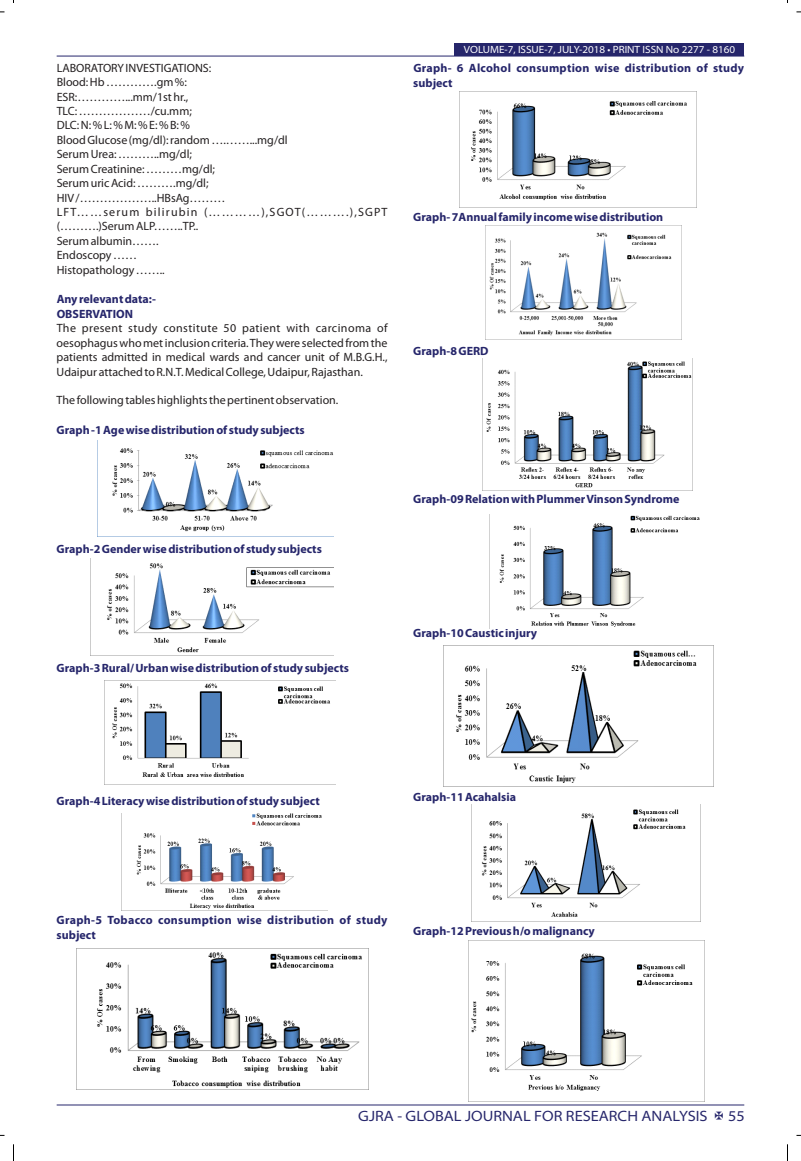
<style>
.page{position:relative;width:801px;height:1161px;background:#fff}
.page>*{position:absolute;margin:0;border:0;box-sizing:border-box;transform-origin:0 0}
.t1{font:semi-expanded 15px "Myriad Pro";color:#26266b}
.t2{font:12px/14.4px "Myriad Pro";color:#231f20}
.t3{font:700 12px/14.9px "Myriad Pro";color:#26266b}
.t4{font:700 12px/14.9px "Myriad Pro";letter-spacing:.025em;color:#26266b}
.t5{font:700 12px/14.9px "Myriad Pro";letter-spacing:.02em;color:#26266b}
.t6{font:semi-expanded 10.5px "Myriad Pro";color:#fff}
</style>
<div class="page">
<img style="left:112px;top:448px;width:222px;height:84px">
<img style="left:90px;top:558px;width:244px;height:98px">
<img style="left:104px;top:681px;width:226px;height:103px">
<img style="left:121px;top:813px;width:201px;height:97px">
<img style="left:77px;top:948px;width:291px;height:140px">
<img style="left:459px;top:92px;width:228px;height:115px">
<img style="left:486px;top:232px;width:195px;height:108px">
<img style="left:483px;top:361px;width:209px;height:130px">
<img style="left:489px;top:515px;width:211px;height:113px">
<img style="left:456px;top:650px;width:241px;height:133px">
<img style="left:471px;top:804px;width:229px;height:118px">
<img style="left:468px;top:941px;width:236px;height:161px">
<hr style="left:57px;top:1105px;width:687px;height:1px;background:#26266b">
<svg style="left:13px;top:1144px;width:1px;height:17px"></svg>
<svg style="left:787px;top:1144px;width:1px;height:17px"></svg>
<hr style="left:57px;top:56px;width:687px;height:1px;background:#26266b">
<div style="left:455px;top:43px;width:289px;height:13px;background:#26266b"></div>
<p class="t2" style="left:57px;top:62px;width:332px">LABORATORY INVESTIGATIONS:<br>Blood: Hb ………….gm %:<br>ESR:…………...mm/1st hr.,<br>TLC: ………………/cu.mm;<br>DLC: N: % L: % M: % E: % B: %<br>Blood Glucose (mg/dl): random ….……...mg/dl<br>Serum Urea: ………..mg/dl;<br>Serum Creatinine: ………mg/dl;<br>Serum uric Acid: ……….mg/dl;<br>HIV /………………..HBsAg………<br>LFT……serum bilirubin (…………),SGOT(……….),SGPT (……….)Serum ALP……..TP..<br>Serum albumin…….<br>Endoscopy ……<br>Histopathology ……..</p>
<p class="t3" style="left:57px;top:293px;width:101px">Any relevant data:-<br>OBSERVATION</p>
<p class="t2" style="left:57px;top:322px;width:332px;text-align:justify">The present study constitute 50 patient with carcinoma of oesophagus who met inclusion criteria. They were selected from the patients admitted in medical wards and cancer unit of M.B.G.H., Udaipur attached to R.N.T. Medical College, Udaipur, Rajasthan.</p>
<p class="t2" style="left:57px;top:394px;width:283px">The following tables highlights the pertinent observation.</p>
<p class="t3" style="left:57px;top:423px;width:250px">Graph -1 Age wise distribution of study subjects</p>
<p class="t3" style="left:57px;top:542px;width:267px">Graph-2 Gender wise distribution of study subjects</p>
<p class="t6" style="left:464px;top:45px;width:273px">VOLUME-7, ISSUE-7, JULY-2018 • PRINT ISSN No 2277 - 8160</p>
<p class="t5" style="left:413px;top:62px;width:332px">Graph- 6 Alcohol consumption wise distribution of study subject</p>
<p class="t3" style="left:413px;top:210px;width:251px">Graph- 7Annual family income wise distribution</p>
<p class="t3" style="left:413px;top:344px;width:77px">Graph-8 GERD</p>
<p class="t3" style="left:413px;top:493px;width:268px">Graph-09 Relation with Plummer Vinson Syndrome</p>
<p class="t3" style="left:57px;top:661px;width:294px">Graph-3 Rural/ Urban wise distribution of study subjects</p>
<p class="t3" style="left:413px;top:627px;width:125px">Graph-10 Caustic injury</p>
<p class="t3" style="left:57px;top:795px;width:265px">Graph-4 Literacy wise distribution of study subject</p>
<p class="t3" style="left:413px;top:790px;width:104px">Graph-11 Acahalsia</p>
<p class="t4" style="left:57px;top:914px;width:332px">Graph-5 Tobacco consumption wise distribution of study subject</p>
<p class="t3" style="left:413px;top:924px;width:183px">Graph-12 Previous h/o malignancy</p>
<p class="t1" style="left:358px;top:1110px;width:351px">GJRA - GLOBAL JOURNAL FOR RESEARCH ANALYSIS</p>
<p class="t1" style="left:728px;top:1110px;width:18px">55</p>
</div>
